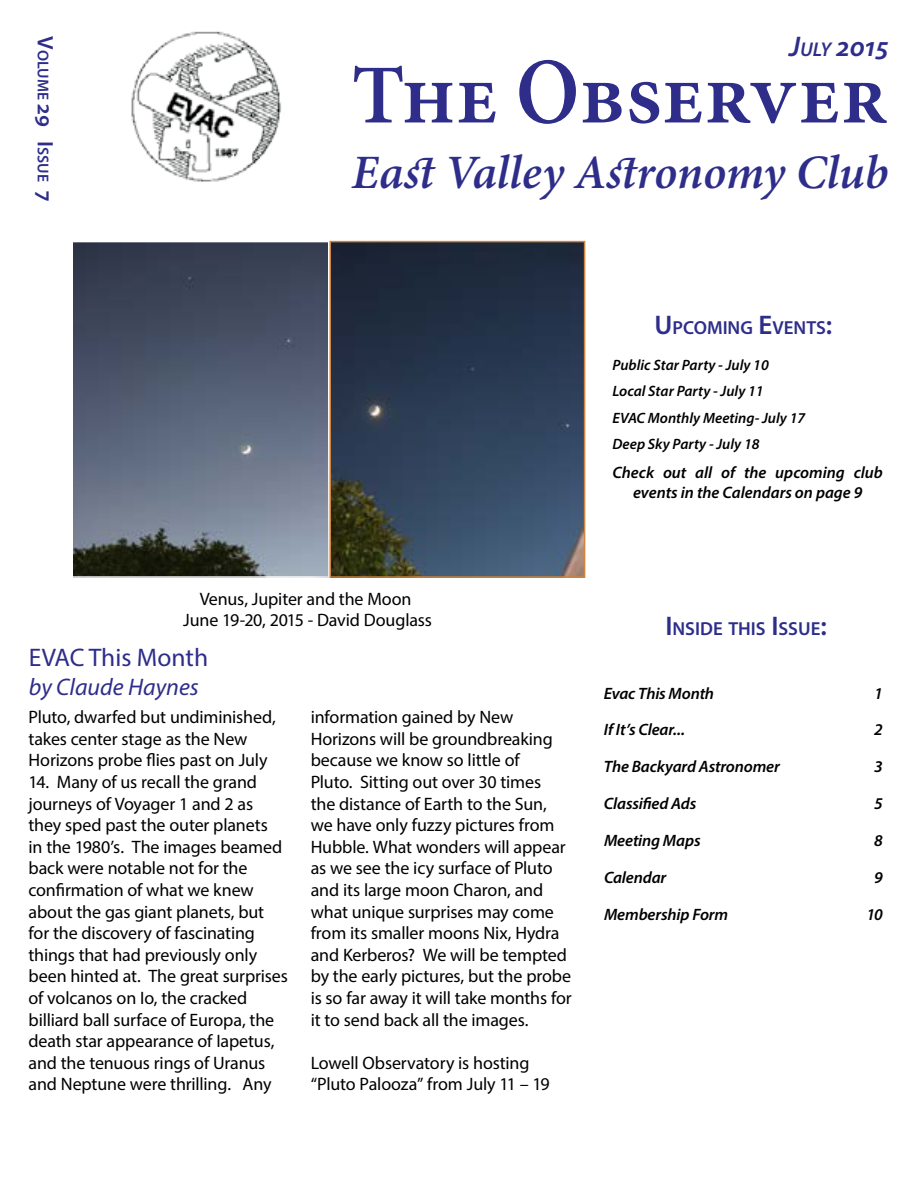
<style>
.page{position:relative;width:918px;height:1188px;background:#fff}
.page>*{position:absolute;margin:0;border:0;box-sizing:border-box;transform-origin:0 0}
.t1{font:600 84px "Minion Pro";color:#2e2e8a}
.t2{font:italic 600 48px "Minion Pro";letter-spacing:-.005em;color:#2e2e8a}
.t3{font:italic 600 28.5px "Myriad Pro";color:#2e2e8a}
.t4{font:25.5px "Myriad Pro";color:#2e2e8a}
.t5{font:italic 24px "Myriad Pro";color:#2e2e8a}
.t6{font:600 18.9px "Myriad Pro";color:#2e2e8a}
.t7{font:18px/21.6px "Myriad Pro";letter-spacing:-.01em;color:#000}
.t8{font:italic 600 16.5px/19.8px "Myriad Pro";letter-spacing:-.005em;color:#000;text-align:center}
.t9{font:600 15.75px "Myriad Pro";color:#2e2e8a}
.t10{font:italic 600 15px/26.5px "Myriad Pro";color:#000}
.s1{font-size:22.5px}
.s2{font-size:19.95px}
.s3{font-size:94.05px}
.s4{font-size:27px}
</style>
<div class="page">
<img style="left:131px;top:31px;width:150px;height:151px">
<img style="left:73px;top:244px;width:253px;height:331px">
<div style="left:40px;top:241px;width:289px;height:337px;border:2px solid #fff"></div>
<svg style="left:332px;top:244px;width:250px;height:331px"></svg>
<div style="left:329px;top:241px;width:256px;height:337px;border:2px solid #d0843c"></div>
<p class="t9" style="left:53px;top:36px;width:167px;rotate:90deg"><span class="s1">V</span>OLUME <span class="s1">29 I</span> SSUE <span class="s1">7</span></p>
<h3 class="t3" style="left:789px;top:29px;width:100px">J<span class="s2">uly</span> 2015</h3>
<h1 class="t1" style="left:352px;top:38px;width:538px">The <span class="s3">O</span>bserver</h1>
<h2 class="t2" style="left:352px;top:139px;width:538px">East Valley Astronomy Club</h2>
<p class="t7" style="left:183px;top:588px;width:250px;text-align:center">Venus, Jupiter and the Moon<br>June 19-20, 2015 - David Douglass</p>
<p class="t6" style="left:655px;top:315px;width:179px"><span class="s4">U</span>PCOMING <span class="s4">E</span>VENTS<span class="s4">:</span></p>
<p class="t10" style="left:612px;top:351px;width:194px">Public Star Party - July 10<br>Local Star Party - July 11<br>EVAC Monthly Meeting- July 17<br>Deep Sky Party - July 18</p>
<p class="t8" style="left:612px;top:462px;width:272px">Check out all of the upcoming club events in the Calendars on page 9</p>
<p class="t6" style="left:665px;top:617px;width:163px"><span class="s4">I</span> NSIDE THIS <span class="s4">I</span>SSUE<span class="s4">:</span></p>
<h3 class="t4" style="left:29px;top:642px;width:181px">EVAC This Month</h3>
<h3 class="t5" style="left:29px;top:672px;width:171px">by Claude Haynes</h3>
<p class="t7" style="left:29px;top:706px;width:249px">Pluto, dwarfed but undiminished, takes center stage as the New<br>Horizons probe flies past on July</p>
<p class="t7" style="left:29px;top:771px;width:261px">14. Many of us recall the grand journeys of Voyager 1 and 2 as they sped past the outer planets<br>in the 1980’s. The images beamed back were notable not for the confirmation of what we knew about the gas giant planets, but for the discovery of fascinating things that had previously only been hinted at. The great surprises of volcanos on Io, the cracked billiard ball surface of Europa, the death star appearance of Iapetus, and the tenuous rings of Uranus and Neptune were thrilling. Any</p>
<p class="t7" style="left:311px;top:706px;width:263px">information gained by New<br>Horizons will be groundbreaking because we know so little of<br>Pluto. Sitting out over 30 times<br>the distance of Earth to the Sun, we have only fuzzy pictures from<br>Hubble. What wonders will appear as we see the icy surface of Pluto and its large moon Charon, and what unique surprises may come from its smaller moons Nix, Hydra and Kerberos? We will be tempted by the early pictures, but the probe is so far away it will take months for it to send back all the images.</p>
<p class="t7" style="left:311px;top:1052px;width:241px">Lowell Observatory is hosting “Pluto Palooza” from July 11 – 19</p>
<p class="t8" style="left:604px;top:683px;width:112px">Evac This Month</p>
<p class="t8" style="left:874px;top:683px;width:10px">1</p>
<p class="t8" style="left:604px;top:720px;width:83px">If It’s Clear...</p>
<p class="t8" style="left:874px;top:720px;width:10px">2</p>
<p class="t8" style="left:604px;top:756px;width:177px">The Backyard Astronomer</p>
<p class="t8" style="left:874px;top:756px;width:10px">3</p>
<p class="t8" style="left:604px;top:793px;width:94px">Classified Ads</p>
<p class="t8" style="left:874px;top:793px;width:10px">5</p>
<p class="t8" style="left:604px;top:830px;width:98px">Meeting Maps</p>
<p class="t8" style="left:874px;top:830px;width:10px">8</p>
<p class="t8" style="left:604px;top:867px;width:64px">Calendar</p>
<p class="t8" style="left:874px;top:867px;width:10px">9</p>
<p class="t8" style="left:604px;top:904px;width:126px">Membership Form</p>
<p class="t8" style="left:867px;top:904px;width:18px">10</p>
</div>
